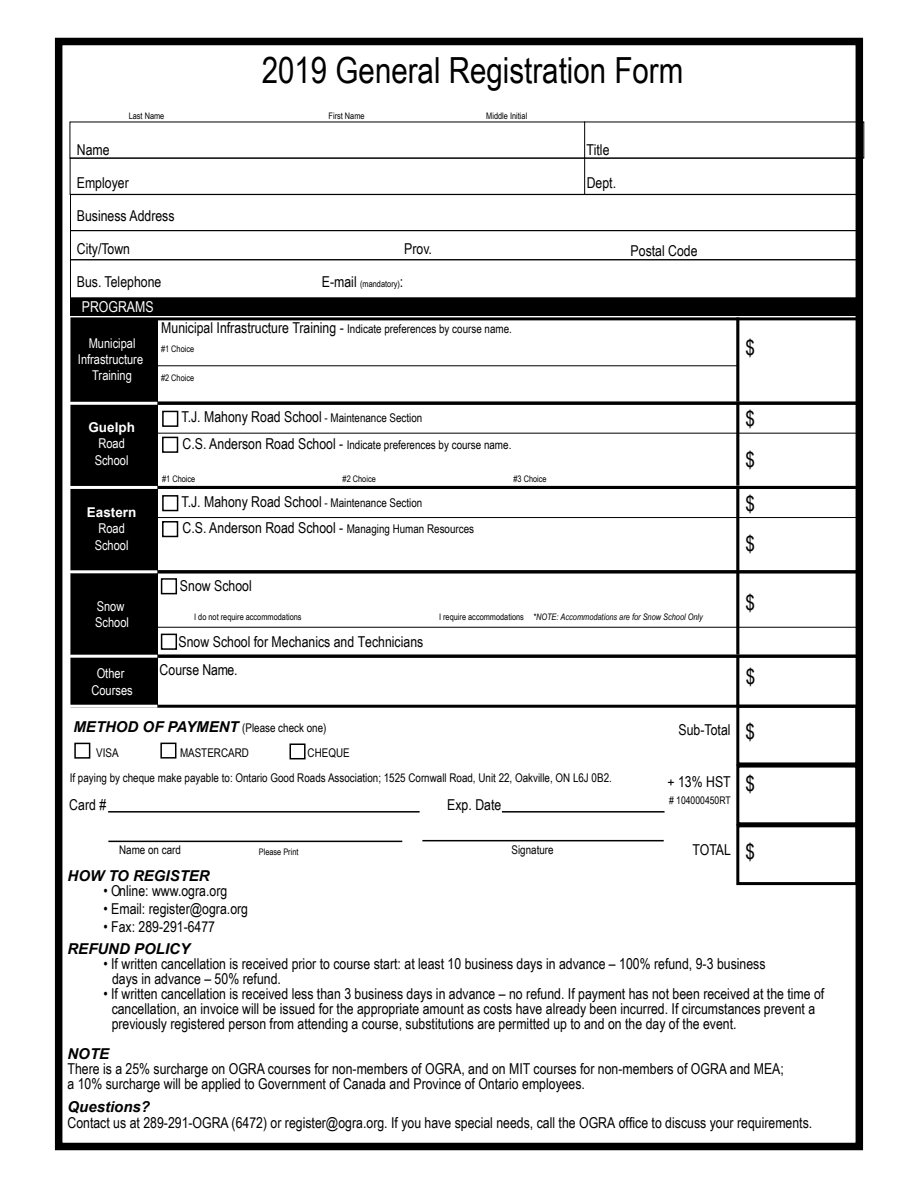
<style>
.page{position:relative;width:918px;height:1188px;background:#fff}
.page>*{position:absolute;margin:0;border:0;box-sizing:border-box;transform-origin:0 0}
.t1{font:36px "Arial Narrow";color:#000}
.t2{font:21px/40.5px "Arial Narrow";color:#000}
.t3{font:15px/15px "Arial Narrow";color:#000}
.t4{font:italic 700 15px "Arial";color:#000}
.t5{font:15px "Arial Narrow";color:#fff}
.t6{font:13.5px/16.2px "Arial Narrow";color:#fff}
.t7{font:700 13.5px "Arial";color:#fff}
.t8{font:12px "Arial Narrow";color:#000}
.t9{font:10.5px "Arial Narrow";color:#000}
.t10{font:9px "Arial Narrow";color:#000}
.t11{font:italic 9px "Arial Narrow";color:#000}
.s1{font-size:15px}
.s2{font-size:12px}
.s3{font-style:normal}
.s4{font-family:"Arial";font-weight:700;font-style:italic;font-size:15px}
.s5{font-size:21px}
</style>
<div class="page">
<div style="left:72px;top:656px;width:85px;height:50px;background:#000"></div>
<hr style="left:736px;top:655px;width:3px;height:51px;background:#000">
<div style="left:70px;top:655px;width:790px;height:53px;border:3px solid #000"></div>
<hr style="left:64px;top:705px;width:93px;height:3px;background:#fff">
<div style="left:72px;top:572px;width:85px;height:84px;background:#000"></div>
<hr style="left:736px;top:570px;width:3px;height:84px;background:#000">
<div style="left:70px;top:570px;width:790px;height:88px;border:3px solid #000"></div>
<hr style="left:64px;top:655px;width:93px;height:3px;background:#fff">
<div style="left:161px;top:634px;width:16px;height:16px;border:2px solid #000"></div>
<div style="left:161px;top:578px;width:16px;height:16px;border:2px solid #000"></div>
<hr style="left:157px;top:627px;width:702px;height:1px;background:#000">
<div style="left:72px;top:487px;width:85px;height:85px;background:#000"></div>
<hr style="left:736px;top:486px;width:3px;height:84px;background:#000">
<div style="left:70px;top:486px;width:790px;height:87px;border:3px solid #000"></div>
<hr style="left:64px;top:570px;width:93px;height:3px;background:#fff">
<div style="left:162px;top:495px;width:16px;height:16px;border:2px solid #000"></div>
<div style="left:162px;top:521px;width:16px;height:16px;border:2px solid #000"></div>
<hr style="left:156px;top:517px;width:705px;height:1px;background:#000">
<div style="left:72px;top:403px;width:85px;height:84px;background:#000"></div>
<hr style="left:736px;top:402px;width:3px;height:84px;background:#000">
<div style="left:70px;top:402px;width:790px;height:87px;border:3px solid #000"></div>
<hr style="left:64px;top:486px;width:93px;height:3px;background:#fff">
<div style="left:162px;top:411px;width:16px;height:16px;border:2px solid #000"></div>
<div style="left:162px;top:437px;width:16px;height:16px;border:2px solid #000"></div>
<hr style="left:156px;top:433px;width:705px;height:1px;background:#000">
<div style="left:70px;top:298px;width:790px;height:18px;background:#000"></div>
<hr style="left:584px;top:121px;width:1px;height:73px;background:#000">
<div style="left:70px;top:158px;width:788px;height:37px;border:1px solid #000"></div>
<div style="left:70px;top:194px;width:790px;height:37px;border:1px solid #000"></div>
<div style="left:70px;top:230px;width:790px;height:30px;border:1px solid #000"></div>
<div style="left:55px;top:38px;width:808px;height:1112px;border:8px solid #000"></div>
<hr style="left:108px;top:811px;width:312px;height:2px;background:#000">
<hr style="left:502px;top:811px;width:163px;height:2px;background:#000">
<hr style="left:422px;top:840px;width:242px;height:1px;background:#000">
<hr style="left:108px;top:841px;width:294px;height:1px;background:#000">
<div style="left:160px;top:743px;width:16px;height:16px;border:2px solid #000"></div>
<div style="left:290px;top:743px;width:16px;height:16px;border:2px solid #000"></div>
<div style="left:74px;top:743px;width:16px;height:16px;border:2px solid #000"></div>
<div style="left:736px;top:705px;width:122px;height:60px;border:3px solid #000"></div>
<div style="left:736px;top:765px;width:122px;height:60px;border:3px solid #000"></div>
<div style="left:736px;top:824px;width:122px;height:61px;border:3px solid #000"></div>
<div style="left:72px;top:319px;width:85px;height:84px;background:#000"></div>
<hr style="left:736px;top:317px;width:3px;height:85px;background:#000">
<hr style="left:157px;top:365px;width:581px;height:1px;background:#000">
<div style="left:70px;top:317px;width:790px;height:88px;border:3px solid #000"></div>
<hr style="left:64px;top:402px;width:93px;height:3px;background:#fff">
<h1 class="t1" style="left:262px;top:44px;width:423px">2019 General Registration Form</h1>
<p class="t10" style="left:129px;top:109px;width:37px">Last Name</p>
<p class="t10" style="left:329px;top:109px;width:38px">First Name</p>
<p class="t10" style="left:486px;top:109px;width:43px">Middle Initial</p>
<p class="t3" style="left:77px;top:141px;width:34px">Name</p>
<p class="t3" style="left:587px;top:141px;width:24px">Title</p>
<p class="t3" style="left:77px;top:174px;width:53px">Employer</p>
<p class="t3" style="left:587px;top:174px;width:31px">Dept.</p>
<p class="t3" style="left:77px;top:207px;width:99px">Business Address</p>
<p class="t3" style="left:77px;top:240px;width:55px">City/Town</p>
<p class="t3" style="left:404px;top:240px;width:29px">Prov.</p>
<p class="t3" style="left:77px;top:273px;width:86px">Bus. Telephone</p>
<p class="t10" style="left:322px;top:277px;width:83px"><span class="s1">E-mail</span> (mandatory)<span class="s1">:</span></p>
<p class="t5" style="left:82px;top:295px;width:73px">PROGRAMS</p>
<p class="t3" style="left:631px;top:242px;width:69px">Postal Code</p>
<p class="t6" style="left:78px;top:335px;width:67px;text-align:center">Municipal<br>Infrastructure<br>Training</p>
<p class="t7" style="left:88px;top:418px;width:48px">Guelph</p>
<p class="t6" style="left:95px;top:435px;width:35px">Road<br>School</p>
<p class="t7" style="left:87px;top:503px;width:51px">Eastern</p>
<p class="t6" style="left:95px;top:520px;width:35px">Road<br>School</p>
<p class="t3" style="left:161px;top:320px;width:352px">Municipal Infrastructure Training - <span class="s2">Indicate preferences by course name.</span></p>
<p class="t10" style="left:161px;top:342px;width:35px">#1 Choice</p>
<h2 class="t2" style="left:745px;top:326px;width:11px">$</h2>
<p class="t10" style="left:161px;top:371px;width:35px">#2 Choice</p>
<p class="t3" style="left:182px;top:409px;width:242px">T.J. Mahony Road School <span class="s2">- Maintenance Section</span></p>
<h2 class="t2" style="left:746px;top:398px;width:11px">$ $</h2>
<p class="t10" style="left:162px;top:472px;width:35px">#1 Choice</p>
<p class="t10" style="left:343px;top:472px;width:35px">#2 Choice</p>
<p class="t10" style="left:513px;top:472px;width:35px">#3 Choice</p>
<p class="t8" style="left:183px;top:436px;width:330px"><span class="s1">C.S. Anderson Road School -</span> Indicate preferences by course name.</p>
<p class="t3" style="left:182px;top:493px;width:242px">T.J. Mahony Road School <span class="s2">- Maintenance Section</span></p>
<h2 class="t2" style="left:746px;top:482px;width:11px">$ $</h2>
<p class="t3" style="left:183px;top:520px;width:293px">C.S. Anderson Road School - <span class="s2">Managing Human Resources</span></p>
<p class="t3" style="left:180px;top:578px;width:73px">Snow School</p>
<p class="t6" style="left:95px;top:597px;width:35px">Snow<br>School</p>
<h2 class="t2" style="left:746px;top:581px;width:11px">$</h2>
<p class="t11" style="left:439px;top:610px;width:265px"><span class="s3">I require accommodations</span> *NOTE: Accommodations are for Snow School Only</p>
<p class="t10" style="left:194px;top:610px;width:109px">I do not require accommodations</p>
<p class="t3" style="left:179px;top:634px;width:246px">Snow School for Mechanics and Technicians</p>
<p class="t6" style="left:97px;top:665px;width:29px">Other</p>
<p class="t3" style="left:160px;top:662px;width:79px">Course Name.</p>
<p class="t6" style="left:91px;top:681px;width:43px">Courses</p>
<p class="t8" style="left:74px;top:719px;width:254px"><span class="s4">METHOD OF PAYMENT</span> (Please check one)</p>
<p class="t8" style="left:70px;top:769px;width:544px">If paying by cheque make payable to: Ontario Good Roads Association; 1525 Cornwall Road, Unit 22, Oakville, ON L6J 0B2.</p>
<p class="t3" style="left:69px;top:796px;width:38px">Card #</p>
<p class="t3" style="left:447px;top:796px;width:56px">Exp. Date</p>
<p class="t8" style="left:119px;top:841px;width:63px">Name on card</p>
<p class="t10" style="left:259px;top:845px;width:41px">Please Print</p>
<p class="t8" style="left:512px;top:841px;width:44px">Signature</p>
<p class="t8" style="left:96px;top:743px;width:24px">VISA</p>
<p class="t8" style="left:180px;top:743px;width:70px">MASTERCARD</p>
<p class="t8" style="left:308px;top:743px;width:44px">CHEQUE</p>
<p class="t4" style="left:68px;top:865px;width:144px">HOW TO REGISTER</p>
<p class="t3" style="left:104px;top:882px;width:125px">• Online: www.ogra.org</p>
<p class="t3" style="left:104px;top:900px;width:146px">• Email: register@ogra.org</p>
<p class="t3" style="left:104px;top:918px;width:113px">• Fax: 289-291-6477</p>
<p class="t3" style="left:679px;top:721px;width:53px">Sub-Total</p>
<p class="t3" style="left:668px;top:774px;width:65px">+ 13% HST</p>
<p class="t9" style="left:669px;top:792px;width:63px"># 104000450RT</p>
<h2 class="t2" style="left:746px;top:656px;width:11px">$</h2>
<h2 class="t2" style="left:746px;top:711px;width:11px">$</h2>
<h2 class="t2" style="left:746px;top:763px;width:11px">$</h2>
<p class="t3" style="left:692px;top:841px;width:64px">TOTAL <span class="s5">$</span></p>
<p class="t4" style="left:68px;top:939px;width:124px">REFUND POLICY</p>
<p class="t3" style="left:112px;top:956px;width:655px;text-indent:-9px">• If written cancellation is received prior to course start: at least 10 business days in advance – 100% refund, 9-3 business days in advance – 50% refund.</p>
<p class="t3" style="left:112px;top:986px;width:714px;text-indent:-8px">• If written cancellation is received less than 3 business days in advance – no refund. If payment has not been received at the time of cancellation, an invoice will be issued for the appropriate amount as costs have already been incurred. If circumstances prevent a previously registered person from attending a course, substitutions are permitted up to and on the day of the event.</p>
<p class="t4" style="left:68px;top:1044px;width:43px">NOTE</p>
<p class="t3" style="left:68px;top:1061px;width:718px">There is a 25% surcharge on OGRA courses for non-members of OGRA, and on MIT courses for non-members of OGRA and MEA; a 10% surcharge will be applied to Government of Canada and Province of Ontario employees.</p>
<p class="t3" style="left:68px;top:1115px;width:746px">Contact us at 289-291-OGRA (6472) or register@ogra.org. If you have special needs, call the OGRA office to discuss your requirements.</p>
<p class="t4" style="left:68px;top:1097px;width:84px">Questions?</p>
</div>
